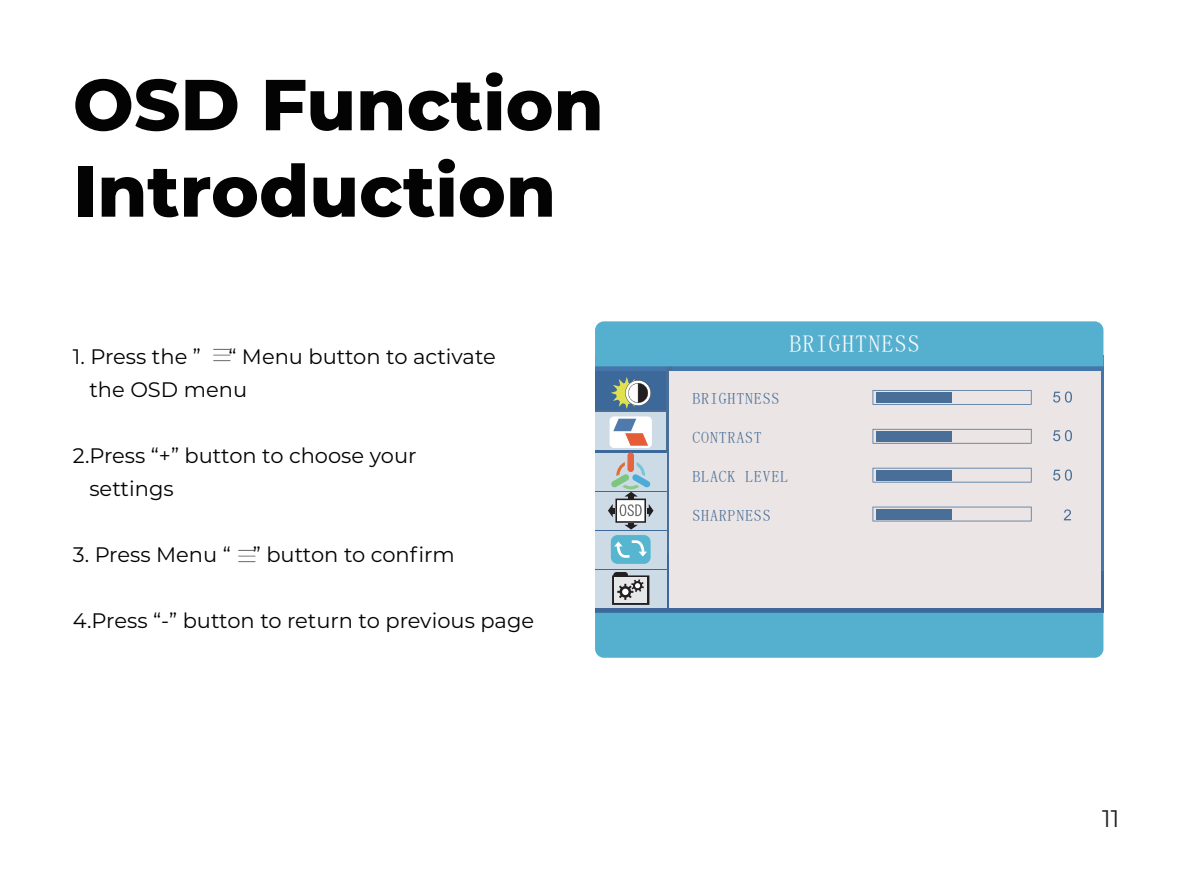
<style>
.page{position:relative;width:1191px;height:893px;background:#fff}
.page>*{position:absolute;margin:0;border:0;box-sizing:border-box;transform-origin:0 0}
.t1{font:800 72px/86.4px "Montserrat";color:#030303}
.t2{font:24px "Sim Hei";letter-spacing:.05em;color:#fbfbfc}
.t3{font:24px "Montserrat";color:#231f20}
.t4{font:21px/33px "Montserrat";color:#030303}
.t5{font:15.9px "Sim Hei";letter-spacing:.05em;color:#496f98}
</style>
<div class="page">
<img style="left:213px;top:348px;width:18px;height:14px">
<img style="left:238px;top:549px;width:18px;height:14px">
<svg style="left:595px;top:366px;width:508px;height:6px;fill:#4475ab"></svg>
<div style="left:595px;top:372px;width:508px;height:241px;background:#3c689a"></div>
<div style="left:595px;top:412px;width:72px;height:38px;background:#cddbe6"></div>
<div style="left:1098px;top:372px;width:5px;height:199px;background:#4475ab"></div>
<div style="left:667px;top:353px;width:5px;height:199px;background:#496f98"></div>
<div style="left:595px;top:453px;width:71px;height:37px;background:#cddbe6"></div>
<div style="left:595px;top:492px;width:71px;height:37px;background:#cddbe6"></div>
<div style="left:595px;top:531px;width:71px;height:38px;background:#cddbe6"></div>
<div style="left:595px;top:570px;width:71px;height:38px;background:#cddbe6"></div>
<div style="left:669px;top:372px;width:432px;height:236px;background:#ebe5e5"></div>
<div style="left:595px;top:321px;width:508px;height:45px;background:#55b0d0"></div>
<div style="left:595px;top:613px;width:508px;height:45px;background:#55b0d0"></div>
<svg style="left:611px;top:377px;width:40px;height:32px"></svg>
<div style="left:609px;top:416px;width:43px;height:32px;background:#fff;border-radius:4px"></div>
<svg style="left:613px;top:419px;width:35px;height:27px"></svg>
<div style="left:627px;top:452px;width:7px;height:20px;background:#e36542;border-radius:3px"></div>
<svg style="left:608px;top:462px;width:45px;height:68px"></svg>
<div style="left:611px;top:535px;width:39px;height:29px;background:#56b5cf;border-radius:7px"></div>
<svg style="left:614px;top:540px;width:33px;height:18px"></svg>
<svg style="left:612px;top:572px;width:37px;height:33px"></svg>
<svg style="left:872px;top:507px;width:159px;height:14px"></svg>
<div style="left:876px;top:509px;width:76px;height:10px;background:#496f98"></div>
<svg style="left:872px;top:468px;width:159px;height:14px"></svg>
<div style="left:876px;top:470px;width:76px;height:10px;background:#496f98"></div>
<svg style="left:872px;top:429px;width:159px;height:15px"></svg>
<div style="left:876px;top:431px;width:76px;height:10px;background:#496f98"></div>
<svg style="left:872px;top:390px;width:159px;height:15px"></svg>
<div style="left:876px;top:392px;width:76px;height:10px;background:#496f98"></div>
<svg style="left:1053px;top:391px;width:19px;height:12px"></svg>
<svg style="left:1053px;top:430px;width:19px;height:11px"></svg>
<svg style="left:1053px;top:469px;width:19px;height:12px"></svg>
<svg style="left:1063px;top:509px;width:8px;height:11px"></svg>
<h1 class="t1" style="left:73px;top:58px;width:532px">OSD Function<br>Introduction</h1>
<p class="t4" style="left:73px;top:339px;width:129px">1. Press the ”</p>
<p class="t4" style="left:89px;top:339px;width:408px;text-indent:139px">“ Menu button to activate the OSD menu</p>
<p class="t4" style="left:89px;top:438px;width:329px;text-indent:-17px">2.Press “+” button to choose your settings</p>
<p class="t4" style="left:73px;top:537px;width:383px">3. Press Menu “ ” button to confirm</p>
<p class="t4" style="left:73px;top:603px;width:463px">4.Press “-” button to return to previous page</p>
<p class="t2" style="left:789px;top:332px;width:132px">BRIGHTNESS</p>
<p class="t5" style="left:692px;top:391px;width:88px">BRIGHTNESS</p>
<p class="t5" style="left:692px;top:429px;width:71px">CONTRAST</p>
<p class="t5" style="left:692px;top:468px;width:97px">BLACK LEVEL</p>
<p class="t5" style="left:692px;top:508px;width:80px">SHARPNESS</p>
<p class="t3" style="left:1102px;top:802px;width:19px">11</p>
</div>
